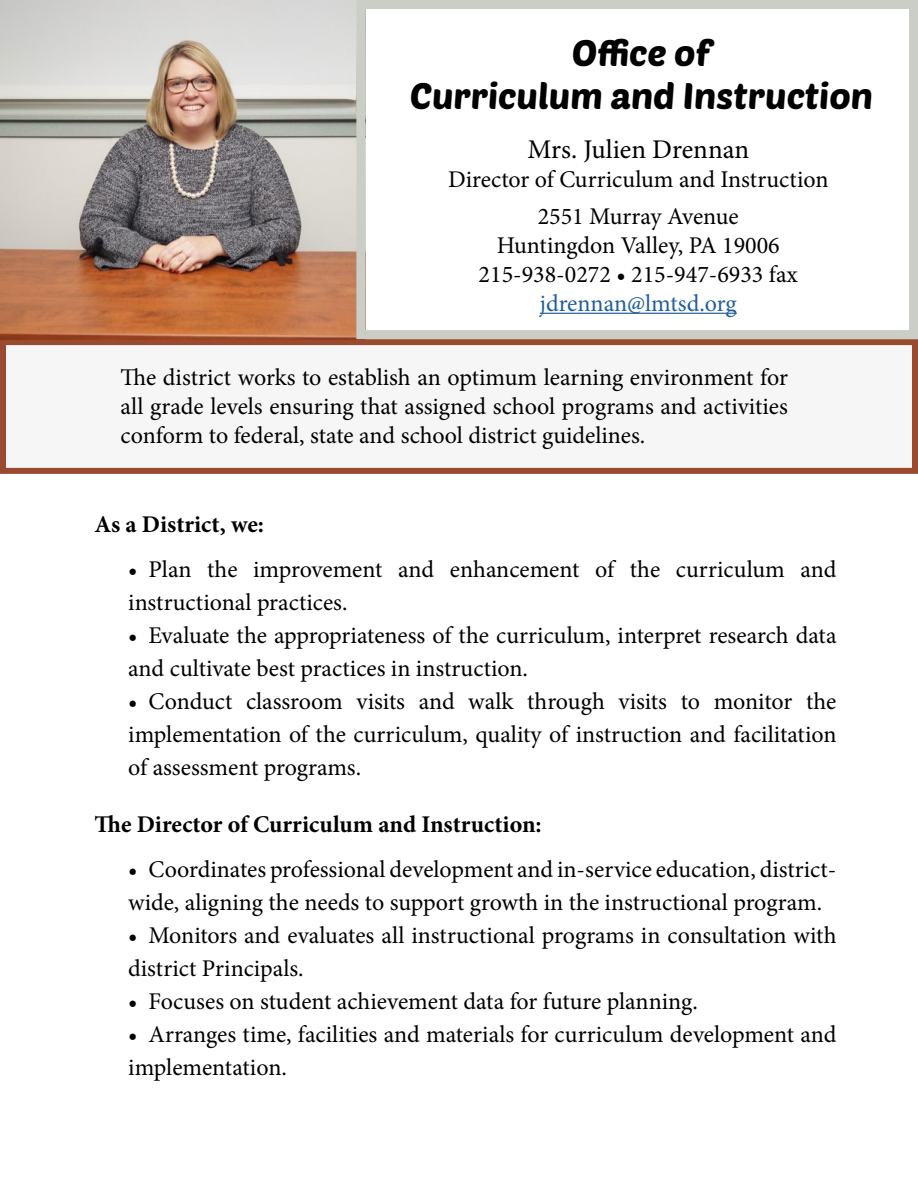
<style>
.page{position:relative;width:918px;height:1188px;background:#fff}
.page>*{position:absolute;margin:0;border:0;box-sizing:border-box;transform-origin:0 0}
.t1{font:36px/43.2px "Poetsen One";color:#000;text-align:center}
.t2{font:27px "Minion Pro";color:#000}
.t3{font:24px/33px "Minion Pro";color:#000}
.t4{font:700 24px "Minion Pro";color:#000}
.t5{font:24px "Minion Pro";color:#215e9e}
</style>
<div class="page">
<div style="left:3px;top:342px;width:912px;height:129px;background:#f6f6f6"></div>
<div style="left:0;top:339px;width:918px;height:135px;border:6px solid #9a4a2f"></div>
<img style="left:0;top:0;width:356px;height:339px">
<div style="left:356px;top:0;width:562px;height:339px;border:9px solid #cbcec7"></div>
<hr style="left:540px;top:313px;width:197px;height:1px;background:#215e9e">
<h1 class="t1" style="left:410px;top:30px;width:465px">Office of<br>Curriculum and Instruction</h1>
<p class="t2" style="left:527px;top:131px;width:223px">Mrs. Julien Drennan</p>
<p class="t3" style="left:448px;top:160px;width:382px;line-height:37.8px;text-align:center">Director of Curriculum and Instruction<br>2551 Murray Avenue</p>
<p class="t3" style="left:479px;top:231px;width:321px;line-height:28.8px;text-align:center">Huntingdon Valley, PA 19006<br>215-938-0272 • 215-947-6933 fax</p>
<p class="t5" style="left:540px;top:287px;width:198px">jdrennan@lmtsd.org</p>
<p class="t3" style="left:121px;top:363px;width:669px;line-height:28.8px;text-align:justify">The district works to establish an optimum learning environment for all grade levels ensuring that assigned school programs and activities conform to federal, state and school district guidelines.</p>
<p class="t4" style="left:94px;top:507px;width:171px">As a District, we:</p>
<p class="t3" style="left:128px;top:552px;width:710px">• Plan the improvement and enhancement of the curriculum and instructional practices.</p>
<p class="t3" style="left:128px;top:618px;width:710px">• Evaluate the appropriateness of the curriculum, interpret research data and cultivate best practices in instruction.</p>
<p class="t3" style="left:128px;top:684px;width:710px;text-align:justify">• Conduct classroom visits and walk through visits to monitor the implementation of the curriculum, quality of instruction and facilitation of assessment programs.</p>
<p class="t4" style="left:94px;top:808px;width:449px">The Director of Curriculum and Instruction:</p>
<p class="t3" style="left:128px;top:853px;width:710px">• Coordinates professional development and in-service education, district&shy;wide, aligning the needs to support growth in the instructional program.</p>
<p class="t3" style="left:128px;top:919px;width:710px">• Monitors and evaluates all instructional programs in consultation with district Principals.</p>
<p class="t3" style="left:128px;top:985px;width:571px">• Focuses on student achievement data for future planning.</p>
<p class="t3" style="left:128px;top:1018px;width:710px">• Arranges time, facilities and materials for curriculum development and implementation.</p>
</div>
